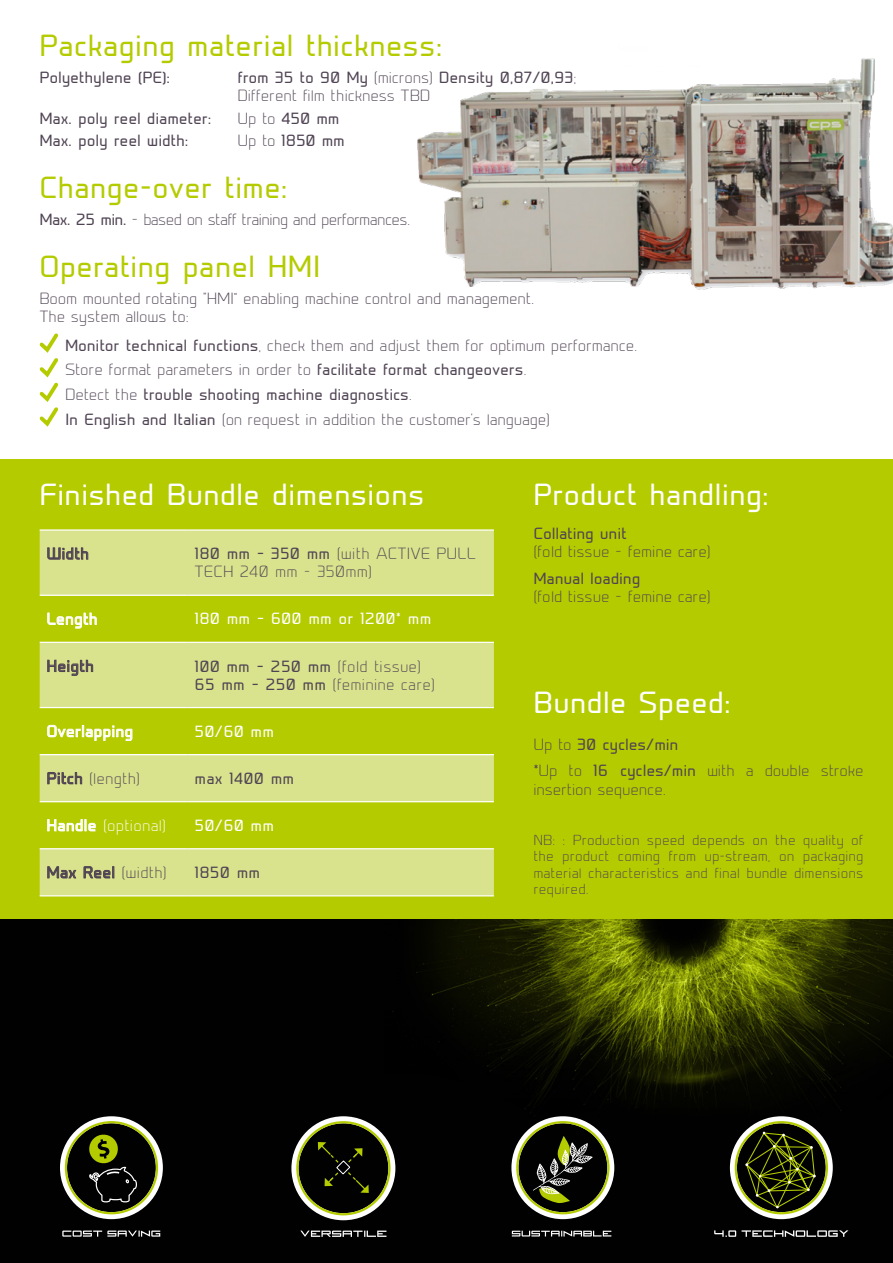
<style>
.page{position:relative;width:893px;height:1263px;background:#fff}
.page>*{position:absolute;margin:0;border:0;box-sizing:border-box;transform-origin:0 0}
.t1{font:28.5px "Prime";letter-spacing:.04em;color:#b4cb00}
.t2{font:28.5px "Prime";letter-spacing:.04em;color:#fff}
.t3{font:300 15.15px/24.6px "Prime";letter-spacing:.03em;color:#504454}
.t4{font:15.15px "Prime";letter-spacing:.03em;color:#504454}
.t5{font:300 15.15px/18.1px "Prime";letter-spacing:.05em;color:#504454}
.t6{font:15.15px "Prime";letter-spacing:.05em;color:#fff}
.t7{font:300 15.15px "Prime";color:#504454}
.t8{font:300 15.15px "Prime";letter-spacing:.05em;color:#fff}
.t9{font:15.15px "Prime";letter-spacing:.05em;color:#504454}
.t10{font:300 13.5px/16.2px "Prime";letter-spacing:.05em;color:#504454;text-align:justify}
.s1{font-weight:400}
.s2{font-weight:300}
</style>
<div class="page">
<div style="left:0;top:459px;width:893px;height:460px;background:#b4cb00"></div>
<div style="left:0;top:919px;width:384px;height:344px;background:#010101"></div>
<img style="left:384px;top:919px;width:509px;height:344px">
<svg style="left:40px;top:531px;width:454px;height:364px;fill:#d9e38d"></svg>
<hr style="left:40px;top:529px;width:148px;height:2px;background:#fff">
<hr style="left:188px;top:529px;width:306px;height:2px;background:#fff">
<hr style="left:40px;top:595px;width:148px;height:1px;background:#fff">
<hr style="left:188px;top:595px;width:306px;height:1px;background:#fff">
<hr style="left:40px;top:642px;width:148px;height:1px;background:#fff">
<hr style="left:188px;top:642px;width:306px;height:1px;background:#fff">
<hr style="left:40px;top:707px;width:148px;height:1px;background:#fff">
<hr style="left:188px;top:707px;width:306px;height:1px;background:#fff">
<hr style="left:40px;top:754px;width:148px;height:1px;background:#fff">
<hr style="left:188px;top:754px;width:306px;height:1px;background:#fff">
<hr style="left:40px;top:801px;width:148px;height:1px;background:#fff">
<hr style="left:188px;top:801px;width:306px;height:1px;background:#fff">
<hr style="left:40px;top:848px;width:148px;height:1px;background:#fff">
<hr style="left:188px;top:848px;width:306px;height:1px;background:#fff">
<hr style="left:40px;top:895px;width:148px;height:1px;background:#fff">
<hr style="left:188px;top:895px;width:306px;height:1px;background:#fff">
<svg style="left:47px;top:547px;width:41px;height:13px"></svg>
<svg style="left:47px;top:612px;width:50px;height:17px"></svg>
<svg style="left:47px;top:659px;width:46px;height:17px"></svg>
<svg style="left:47px;top:725px;width:86px;height:16px"></svg>
<svg style="left:47px;top:772px;width:35px;height:13px"></svg>
<svg style="left:47px;top:819px;width:49px;height:13px"></svg>
<svg style="left:47px;top:864px;width:30px;height:17px"></svg>
<svg style="left:83px;top:866px;width:31px;height:13px"></svg>
<svg style="left:39px;top:333px;width:20px;height:94px"></svg>
<svg style="left:511px;top:1116px;width:103px;height:103px;background:#454733"></svg>
<svg style="left:512px;top:1231px;width:99px;height:5px"></svg>
<svg style="left:60px;top:1116px;width:103px;height:103px;background:#3e412a"></svg>
<svg style="left:62px;top:1230px;width:98px;height:6px"></svg>
<svg style="left:730px;top:1116px;width:103px;height:103px;background:#434727"></svg>
<svg style="left:714px;top:1230px;width:134px;height:7px"></svg>
<svg style="left:291px;top:1116px;width:104px;height:104px;background:#343525"></svg>
<svg style="left:300px;top:1230px;width:86px;height:7px"></svg>
<img style="left:417px;top:58px;width:476px;height:232px">
<h1 class="t1" style="left:40px;top:29px;width:403px">Packaging material thickness:</h1>
<p class="t4" style="left:40px;top:68px;width:132px">Polyethylene (PE):</p>
<p class="t3" style="left:238px;top:69px;width:340px;line-height:18.1px"><span class="s1">from 35 to 90 My</span> (microns) <span class="s1">Density 0,87/0,93</span>;<br>Different film thickness TBD</p>
<p class="t4" style="left:40px;top:109px;width:173px">Max. poly reel diameter:</p>
<p class="t4" style="left:238px;top:109px;width:103px"><span class="s2">Up to</span> 450 mm</p>
<p class="t4" style="left:40px;top:131px;width:150px">Max. poly reel width:</p>
<p class="t4" style="left:238px;top:131px;width:108px"><span class="s2">Up to</span> 1850 mm</p>
<h1 class="t1" style="left:40px;top:171px;width:249px">Change-over time:</h1>
<p class="t7" style="left:40px;top:211px;width:372px"><span class="s1">Max. 25 min.</span> – based on staff training and performances.</p>
<h1 class="t1" style="left:40px;top:249px;width:282px">Operating panel HMI</h1>
<p class="t3" style="left:40px;top:290px;width:496px;line-height:18.1px">Boom mounted rotating “HMI” enabling machine control and management.<br>The system allows to:</p>
<p class="t3" style="left:65px;top:333px;width:574px"><span class="s1">Monitor technical functions</span>, check them and adjust them for optimum performance.<br>Store format parameters in order to <span class="s1">facilitate format changeovers</span>.<br>Detect the <span class="s1">trouble shooting machine diagnostics</span>.<br><span class="s1">In English and Italian</span> (on request in addition the customer's language)</p>
<h1 class="t2" style="left:40px;top:477px;width:386px">Finished Bundle dimensions</h1>
<h1 class="t2" style="left:534px;top:477px;width:236px">Product handling:</h1>
<p class="t4" style="left:534px;top:524px;width:94px">Collating unit</p>
<p class="t3" style="left:534px;top:539px;width:179px">(fold tissue – femine care)</p>
<p class="t4" style="left:534px;top:569px;width:108px">Manual loading</p>
<p class="t3" style="left:534px;top:584px;width:179px">(fold tissue – femine care)</p>
<p class="t4" style="left:47px;top:545px;width:43px">Width</p>
<p class="t5" style="left:195px;top:545px;width:282px"><span class="s1">180 mm – 350 mm</span> (with ACTIVE PULL<br>TECH 240 mm – 350mm)</p>
<p class="t6" style="left:47px;top:610px;width:52px">Length</p>
<p class="t6" style="left:195px;top:610px;width:237px">180 mm – 600 mm or 1200* mm</p>
<p class="t4" style="left:47px;top:657px;width:48px">Heigth</p>
<p class="t5" style="left:195px;top:657px;width:242px"><span class="s1">100 mm – 250 mm</span> (fold tissue)<br><span class="s1">65 mm – 250 mm</span> (feminine care)</p>
<p class="t6" style="left:47px;top:722px;width:88px">Overlapping</p>
<p class="t6" style="left:195px;top:722px;width:80px">50/60 mm</p>
<p class="t3" style="left:47px;top:766px;width:95px"><span class="s1">Pitch</span> (length)</p>
<p class="t9" style="left:195px;top:769px;width:100px">max 1400 mm</p>
<p class="t8" style="left:47px;top:817px;width:121px"><span class="s1">Handle</span> (optional)</p>
<p class="t6" style="left:195px;top:816px;width:80px">50/60 mm</p>
<p class="t4" style="left:47px;top:863px;width:121px">Max Reel <span class="s2">(width)</span></p>
<p class="t4" style="left:195px;top:863px;width:66px">1850 mm</p>
<h1 class="t2" style="left:534px;top:686px;width:198px">Bundle Speed:</h1>
<p class="t3" style="left:534px;top:731px;width:331px;line-height:26.7px">Up to <span class="s1">30 cycles/min<br>*</span>Up to <span class="s1">16 cycles/min</span> with a double stroke</p>
<p class="t3" style="left:534px;top:777px;width:134px">insertion sequence.</p>
<p class="t10" style="left:534px;top:832px;width:331px">NB: : Production speed depends on the quality of the product coming from up-stream, on packaging material characteristics and final bundle dimensions required.</p>
</div>
